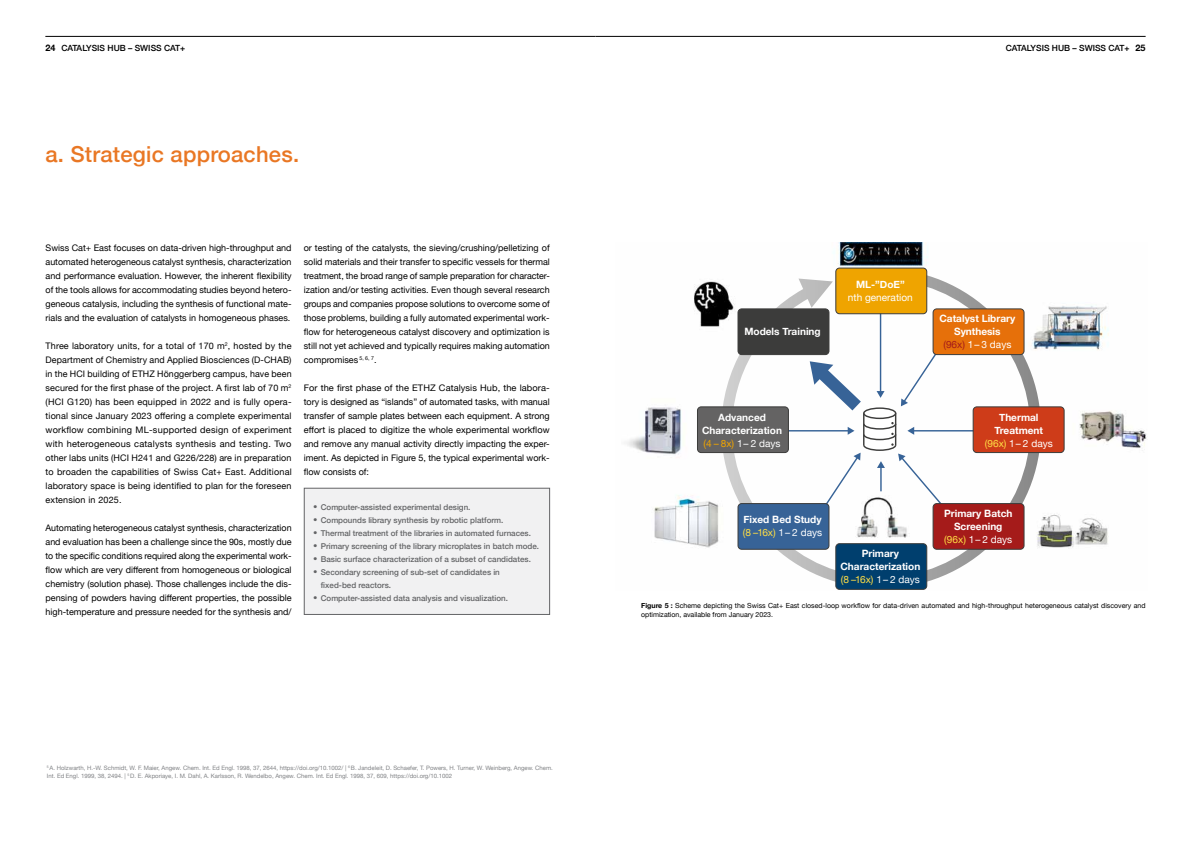
<style>
.page{position:relative;width:1191px;height:842px;background:#fff}
.page>*{position:absolute;margin:0;border:0;box-sizing:border-box;transform-origin:0 0}
.t1{font:500 22px "Helvetica Neue";letter-spacing:.01em;color:#e97724}
.t2{font:700 10.1px/13px "Helvetica Neue";color:#fff;text-align:center}
.t3{font:10.1px "Helvetica Neue";color:#fff}
.t4{font:9px/14px "Helvetica Neue";color:#000;text-align:justify}
.t5{font:500 8.5px "Helvetica Neue";color:#000}
.t6{font:500 8px/13px "Helvetica Neue";color:#636466}
.t7{font:7px/9px "Helvetica Neue";color:#000}
.t8{font:6px/8px "Helvetica Neue";color:#808285}
.s1{font-weight:700;font-size:9px}
.s2{font-weight:400;font-size:7px}
.s3{font-weight:400;color:#a51b1a}
.s4{font-weight:400}
.s5{font-weight:400;color:#efa400}
.s6{font-weight:400;color:#ffde44}
.s7{font-weight:700}
</style>
<div class="page">
<hr style="left:45px;top:36px;width:550px;height:1px;background:#000">
<hr style="left:595px;top:36px;width:550px;height:1px;background:#000">
<img style="left:626px;top:242px;width:521px;height:348px">
<svg style="left:721px;top:269px;width:320px;height:319px"></svg>
<div style="left:836px;top:268px;width:90px;height:46px;background:#efa400;border-radius:4px"></div>
<div style="left:835px;top:268px;width:92px;height:46px;border:1px solid #3c3c3b;border-radius:4px"></div>
<div style="left:836px;top:544px;width:90px;height:45px;background:#003f6e;border-radius:4px"></div>
<div style="left:835px;top:543px;width:92px;height:46px;border:1px solid #3c3c3b;border-radius:4px"></div>
<div style="left:973px;top:407px;width:91px;height:46px;background:#ce3c19;border-radius:4px"></div>
<div style="left:973px;top:407px;width:91px;height:46px;border:1px solid #3c3c3b;border-radius:4px"></div>
<div style="left:697px;top:407px;width:91px;height:46px;background:#646363;border-radius:4px"></div>
<div style="left:697px;top:407px;width:91px;height:46px;border:1px solid #3c3c3b;border-radius:4px"></div>
<div style="left:933px;top:309px;width:91px;height:46px;background:#e6700a;border-radius:4px"></div>
<div style="left:933px;top:309px;width:91px;height:46px;border:1px solid #3c3c3b;border-radius:4px"></div>
<div style="left:738px;top:309px;width:91px;height:46px;background:#3c3c3b;border-radius:4px"></div>
<div style="left:738px;top:309px;width:91px;height:46px;border:1px solid #3c3c3b;border-radius:4px"></div>
<div style="left:933px;top:504px;width:91px;height:45px;background:#a51b1a;border-radius:4px"></div>
<div style="left:933px;top:503px;width:91px;height:46px;border:1px solid #3c3c3b;border-radius:4px"></div>
<div style="left:738px;top:504px;width:91px;height:45px;background:#376397;border-radius:4px"></div>
<div style="left:738px;top:503px;width:91px;height:46px;border:1px solid #3c3c3b;border-radius:4px"></div>
<svg style="left:804px;top:348px;width:140px;height:163px"></svg>
<img style="left:850px;top:496px;width:61px;height:44px">
<div style="left:304px;top:488px;width:245px;height:126px;background:#f1f1f2"></div>
<div style="left:304px;top:488px;width:246px;height:127px;border:1px solid #636466"></div>
<p class="t5" style="left:45px;top:41px;width:141px"><span class="s1">24</span> CATALYSIS HUB – SWISS CAT+</p>
<p class="t5" style="left:1005px;top:41px;width:141px">CATALYSIS HUB – SWISS CAT+ <span class="s1">25</span></p>
<h1 class="t1" style="left:45px;top:136px;width:255px">a. Strategic approaches.</h1>
<p class="t4" style="left:46px;top:241px;width:248px">Swiss Cat+ East focuses on data-driven high-throughput and automated heterogeneous catalyst synthesis, characterization and performance evaluation. However, the inherent flexibility of the tools allows for accommodating studies beyond hetero&shy;geneous catalysis, including the synthesis of functional mate&shy;rials and the evaluation of catalysts in homogeneous phases.</p>
<p class="t4" style="left:46px;top:339px;width:248px">Three laboratory units, for a total of 170 m<sup>2</sup>, hosted by the Department of Chemistry and Applied Biosciences (D-CHAB) in the HCI building of ETHZ Hönggerberg campus, have been secured for the first phase of the project. A first lab of 70 m<sup>2 </sup>(HCI G120) has been equipped in 2022 and is fully opera&shy;tional since January 2023 offering a complete experimental workflow combining ML-supported design of experiment with heterogeneous catalysts synthesis and testing. Two other labs units (HCI H241 and G226/228) are in preparation to broaden the capabilities of Swiss Cat+ East. Additional laboratory space is being identified to plan for the foreseen extension in 2025.</p>
<p class="t4" style="left:46px;top:521px;width:248px">Automating heterogeneous catalyst synthesis, characterization and evaluation has been a challenge since the 90s, mostly due to the specific conditions required along the experimental work&shy;flow which are very different from homogeneous or biological chemistry (solution phase). Those challenges include the dis&shy;pensing of powders having different properties, the possible high-temperature and pressure needed for the synthesis and/</p>
<p class="t4" style="left:304px;top:241px;width:248px">or testing of the catalysts, the sieving/crushing/pelletizing of solid materials and their transfer to specific vessels for thermal treatment, the broad range of sample preparation for character&shy;ization and/or testing activities. Even though several research groups and companies propose solutions to overcome some of those problems, building a fully automated experimental work&shy;flow for heterogeneous catalyst discovery and optimization is still not yet achieved and typically requires making automation compromises <sup>5,</sup> <sup>6,</sup> <sup>7</sup>.</p>
<p class="t4" style="left:304px;top:381px;width:247px">For the first phase of the ETHZ Catalysis Hub, the labora&shy;tory is designed as “islands” of automated tasks, with manual transfer of sample plates between each equipment. A strong effort is placed to digitize the whole experimental workflow and remove any manual activity directly impacting the exper&shy;iment. As depicted in Figure 5, the typical experimental work&shy;flow consists of:</p>
<p class="t6" style="left:313px;top:500px;width:159px"><span class="s2">●</span> Computer-assisted experimental design.</p>
<p class="t6" style="left:313px;top:513px;width:192px"><span class="s2">●</span> Compounds library synthesis by robotic platform.</p>
<p class="t6" style="left:313px;top:526px;width:219px"><span class="s2">●</span> Thermal treatment of the libraries in automated furnaces.</p>
<p class="t6" style="left:313px;top:539px;width:228px"><span class="s2">●</span> Primary screening of the library microplates in batch mode.</p>
<p class="t6" style="left:313px;top:552px;width:219px"><span class="s2">●</span> Basic surface characterization of a subset of candidates.</p>
<p class="t6" style="left:321px;top:565px;width:181px;text-indent:-8px"><span class="s2">●</span> Secondary screening of sub-set of candidates in fixed-bed reactors.</p>
<p class="t6" style="left:313px;top:591px;width:196px"><span class="s2">●</span> Computer-assisted data analysis and visualization.</p>
<p class="t8" style="left:47px;top:764px;width:507px"><sup>5</sup> A. Holzwarth, H.-W. Schmidt, W. F. Maier, Angew. Chem. Int. Ed Engl. 1998, 37, 2644, https://doi.org/10.1002/ | <sup>6</sup> B. Jandeleit, D. Schaefer, T. Powers, H. Turner, W. Weinberg, Angew. Chem.<br>Int. Ed Engl. 1999, 38, 2494. | <sup>5</sup> D. E. Akporiaye, I. M. Dahl, A. Karlsson, R. Wendelbo, Angew. Chem. Int. Ed Engl. 1998, 37, 609, https://doi.org/10.1002</p>
<p class="t2" style="left:744px;top:325px;width:78px">Models Training</p>
<p class="t2" style="left:856px;top:278px;width:50px">ML-”DoE”</p>
<p class="t3" style="left:848px;top:290px;width:66px">nth generation</p>
<p class="t2" style="left:939px;top:312px;width:77px">Catalyst Library<br>Synthesis<br><span class="s3">(96x)</span> <span class="s4">1 – 3 days</span></p>
<p class="t2" style="left:702px;top:411px;width:81px">Advanced<br>Characterization <span class="s5">(4 – 8x)</span> <span class="s4">1 – 2 days</span></p>
<p class="t2" style="left:984px;top:411px;width:69px">Thermal<br>Treatment <span class="s6">(96x)</span> <span class="s4">1 – 2 days</span></p>
<p class="t2" style="left:743px;top:513px;width:81px;text-align:left">Fixed Bed Study <span class="s6">(8 –16x)</span> <span class="s4">1 – 2 days</span></p>
<p class="t2" style="left:840px;top:547px;width:81px">Primary<br>Characterization <span class="s6">(8 –16x)</span> <span class="s4">1 – 2 days</span></p>
<p class="t2" style="left:944px;top:507px;width:70px">Primary Batch<br>Screening <span class="s6">(96x)</span> <span class="s4">1 – 2 days</span></p>
<p class="t7" style="left:641px;top:601px;width:506px"><span class="s7">Figure 5 :</span> Scheme depicting the Swiss Cat+ East closed-loop workflow for data-driven automated and high-throughput heterogeneous catalyst discovery and optimization, available from January 2023.</p>
</div>
